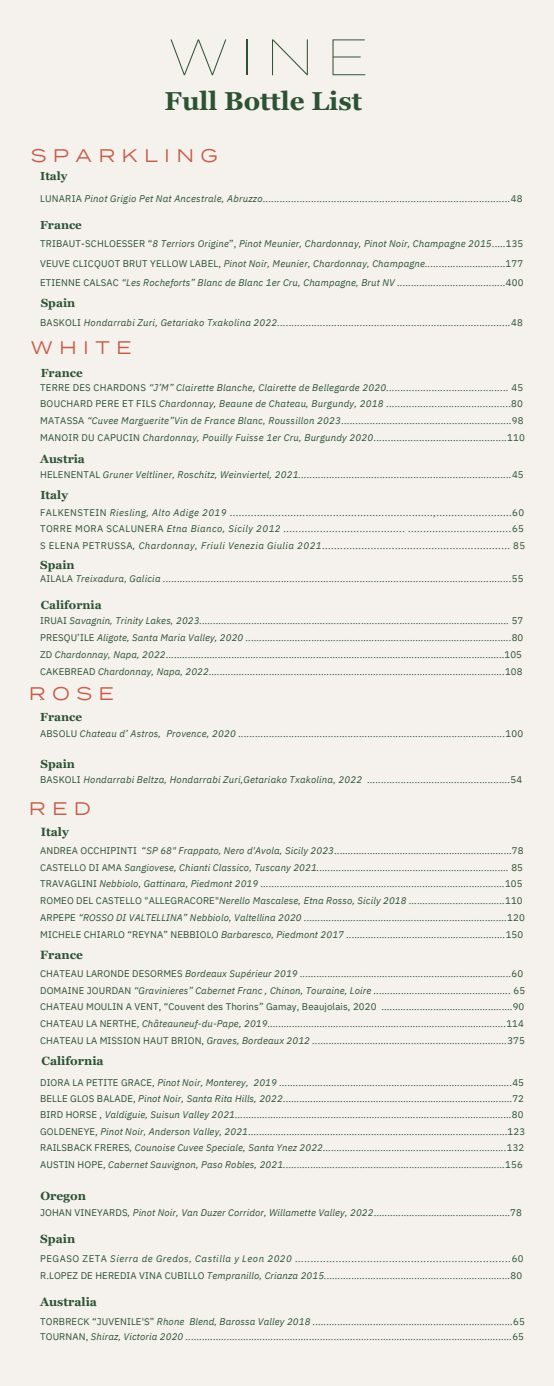
<style>
.page{position:relative;width:554px;height:1386px;background:#f5f1ed}
.page>*{position:absolute;margin:0;border:0;box-sizing:border-box;transform-origin:0 0}
.t1{font:100 51.1px "Termina Test";color:#2c5234}
.t2{font:700 25.9px "Georgia";color:#2c5234}
.t3{font:18.2px "Termina Test";letter-spacing:.345em;color:#c75d49}
.t4{font:700 11.9px "Georgia";color:#2c5234}
.t5{font:700 11.72px "Georgia";color:#2c5234}
.t6{font:italic 9.62px/16.8px "IBM Plex Sans";letter-spacing:.01em;color:#2c5234}
.t7{font:9.62px/16.4px "IBM Plex Sans";letter-spacing:.045em;color:#2c5234;text-align:justify}
.t8{font:italic 9.62px/16.4px "IBM Plex Sans";letter-spacing:.055em;color:#2c5234}
.t9{font:9.62px "IBM Plex Sans";letter-spacing:.01em;color:#2c5234}
.t10{font:italic 8.58px "IBM Plex Sans";color:#2c5234}
.s1{font-style:normal}
.s2{font-style:italic}
</style>
<div class="page">
<h1 class="t1" style="left:168px;top:26px;width:202px">WINE</h1>
<h2 class="t2" style="left:165px;top:86px;width:199px">Full Bottle List</h2>
<h3 class="t3" style="left:31px;top:145px;width:189px">SPARKLING</h3>
<p class="t6" style="left:40px;top:190px;width:484px"><span class="s1">LUNARIA</span> Pinot Grigio Pet Nat Ancestrale, Abruzzo.......................................................................................<span class="s1">48</span></p>
<p class="t6" style="left:40px;top:234px;width:485px;line-height:19.2px;text-align:justify"><span class="s1">TRIBAUT-SCHLOESSER “</span>8 Terriors Origine<span class="s1">”,</span> Pinot Meunier, Chardonnay, Pinot Noir, Champagne 2015<span class="s1">.....135<br>VEUVE CLICQUOT BRUT YELLOW LABEL,</span> Pinot Noir, Meunier, Chardonnay, Champagne......<span class="s1">.......................177<br>ETIENNE CALSAC</span> “Les Rocheforts” Blanc de Blanc 1er Cru, Champagne, Brut NV .......................................<span class="s1">400</span></p>
<p class="t5" style="left:41px;top:297px;width:36px">Spain</p>
<p class="t6" style="left:40px;top:314px;width:484px"><span class="s1">BASKOLI</span> Hondarrabi Zuri, Getariako Txakolina 2022..................................................................................<span class="s1">48</span></p>
<p class="t5" style="left:40px;top:170px;width:29px">Italy</p>
<p class="t5" style="left:40px;top:219px;width:43px">France</p>
<h3 class="t3" style="left:31px;top:337px;width:102px">WHITE</h3>
<p class="t5" style="left:41px;top:366px;width:44px">France</p>
<p class="t6" style="left:40px;top:379px;width:486px"><span class="s1">TERRE DES CHARDONS</span> “J’M” Clairette Blanche, Clairette de Bellegarde 2020........................................... <span class="s1">45<br>BOUCHARD PERE ET FILS</span> Chardonnay, Beaune de Chateau, Burgundy, 2018 <span class="s1">............................................80<br>MATASSA</span> “Cuvee Marguerite”Vin de France Blanc, Roussillon 2023<span class="s1">............................................................98<br>MANOIR DU CAPUCIN</span> Chardonnay, Pouilly Fuisse 1er Cru, Burgundy 2020<span class="s1">...............................................110</span></p>
<p class="t6" style="left:40px;top:466px;width:485px"><span class="s1">HELENENTAL</span> Gruner Veltliner, Roschitz, Weinviertel, 2021............................................................................<span class="s1">45</span></p>
<p class="t5" style="left:40px;top:453px;width:46px">Austria</p>
<p class="t5" style="left:40px;top:488px;width:29px">Italy</p>
<p class="t7" style="left:40px;top:504px;width:486px">FALKENSTEIN <span class="s2">Riesling, Alto Adige 2019</span> ...................................................................,.........................60<br>TORRE MORA SCALUNERA <span class="s2">Etna Bianco, Sicily 2012 ........................................ ..................................</span>65<br>S ELENA PETRUSSA<span class="s2">, Chardonnay, Friuli Venezia Giulia 2021</span>.............................................................. 85</p>
<p class="t5" style="left:40px;top:558px;width:36px">Spain</p>
<p class="t6" style="left:40px;top:570px;width:485px"><span class="s1">AILALA</span> Treixadura, Galicia ............................................................................................................................<span class="s1">55</span></p>
<p class="t5" style="left:41px;top:598px;width:63px">California</p>
<p class="t6" style="left:40px;top:612px;width:485px"><span class="s1">IRUAI</span> Savagnin, Trinity Lakes, 2023................................................................................................................. <span class="s1">57<br>PRESQU’ILE</span> Aligote, Santa Maria Valley, 2020 .................................................................................................<span class="s1">80<br>ZD</span> Chardonnay, Napa, 2022<span class="s1">............................................................................................................................105<br>CAKEBREAD</span> Chardonnay, Napa, 2022............................................................................................................<span class="s1">108</span></p>
<p class="t10" style="left:40px;top:691px;width:4px">.</p>
<p class="t5" style="left:40px;top:710px;width:44px">France</p>
<h3 class="t3" style="left:29px;top:682px;width:87px">ROSE</h3>
<p class="t6" style="left:40px;top:725px;width:484px"><span class="s1">ABSOLU</span> Chateau d’ Astros, Provence, 2020 ...............................................................................................<span class="s1">100</span></p>
<p class="t5" style="left:40px;top:758px;width:36px">Spain</p>
<p class="t6" style="left:40px;top:771px;width:484px"><span class="s1">BASKOLI</span> Hondarrabi Beltza, Hondarrabi Zuri,Getariako Txakolina, 2022 ...................................................<span class="s1">54</span></p>
<h3 class="t3" style="left:29px;top:797px;width:64px">RED</h3>
<p class="t4" style="left:41px;top:825px;width:30px">Italy</p>
<p class="t6" style="left:40px;top:842px;width:486px"><span class="s1">ANDREA OCCHIPINTI “</span>SP 68" Frappato, Nero d'Avola, Sicily 2023<span class="s1">.................................................................78<br>CASTELLO DI AMA</span> Sangiovese, Chianti Classico, Tuscany 2021...................................................................... <span class="s1">85<br>TRAVAGLINI</span> Nebbiolo, Gattinara, Piedmont 2019 .........................................................................................<span class="s1">105<br>ROMEO DEL CASTELLO "ALLEGRACORE"</span>Nerello Mascalese, Etna Rosso, Sicily 2018 ...................................<span class="s1">110<br>ARPEPE</span> “ROSSO DI VALTELLINA” Nebbiolo, Valtellina 2020 ..........................................................................<span class="s1">120<br>MICHELE CHIARLO “REYNA” NEBBIOLO</span> Barbaresco, Piedmont 2017 ..........................................................<span class="s1">150</span></p>
<p class="t4" style="left:40px;top:948px;width:44px">France</p>
<p class="t6" style="left:40px;top:965px;width:486px"><span class="s1">CHATEAU LARONDE DESORMES</span> Bordeaux Supérieur 2019 .............................................................................<span class="s1">60<br>DOMAINE JOURDAN</span> “Gravinieres” Cabernet Franc , Chinon, Touraine, Loire .................................................. <span class="s1">65<br>CHATEAU MOULIN A VENT, “Couvent des Thorins” Gamay, Beaujolais, 2020 ................................................90<br>CHATEAU LA NERTHE,</span> Châteauneuf-du-Pape, 2019.......................................................................................<span class="s1">114<br>CHATEAU LA MISSION HAUT BRION,</span> Graves, Bordeaux 2012 .......................................................................<span class="s1">375</span></p>
<p class="t4" style="left:41px;top:1054px;width:64px">California</p>
<p class="t6" style="left:40px;top:1074px;width:486px"><span class="s1">DIORA LA PETITE GRACE,</span> Pinot Noir, Monterey, 2019 .....................................................................................<span class="s1">45<br>BELLE GLOS BALADE,</span> Pinot Noir, Santa Rita Hills, 2022<span class="s1">....................................................................................72<br>BIRD HORSE ,</span> Valdiguie, Suisun Valley 2021.....................................................................................................<span class="s1">80<br>GOLDENEYE,</span> Pinot Noir, Anderson Valley, 2021<span class="s1">...............................................................................................123<br>RAILSBACK FRERES</span>, Counoise Cuvee Speciale, Santa Ynez 2022...................................................................<span class="s1">132<br>AUSTIN HOPE,</span> Cabernet Sauvignon, Paso Robles, 2021.................................................................................<span class="s1">156</span></p>
<p class="t9" style="left:40px;top:1206px;width:483px">JOHAN VINEYARDS<span class="s2">, Pinot Noir, Van Duzer Corridor, Willamette Valley, 2022</span>..................................................78</p>
<p class="t4" style="left:40px;top:1233px;width:37px">Spain</p>
<p class="t8" style="left:40px;top:1250px;width:485px"><span class="s1">PEGASO ZETA</span> Sierra de Gredos, Castilla y Leon 2020 .....................................................................<span class="s1">60<br>R.LOPEZ DE HEREDIA VINA CUBILLO</span> Tempranillo, Crianza 2015....................................................................<span class="s1">80</span></p>
<p class="t4" style="left:40px;top:1189px;width:47px">Oregon</p>
<p class="t4" style="left:40px;top:1295px;width:58px">Australia</p>
<p class="t6" style="left:40px;top:1314px;width:486px;line-height:14.3px"><span class="s1">TORBRECK “JUVENILE'S”</span> Rhone Blend, Barossa Valley 2018 .........................................................................<span class="s1">65<br>TOURNAN,</span> Shiraz, Victoria 2020 .......................................................................................................................<span class="s1">65</span></p>
</div>
